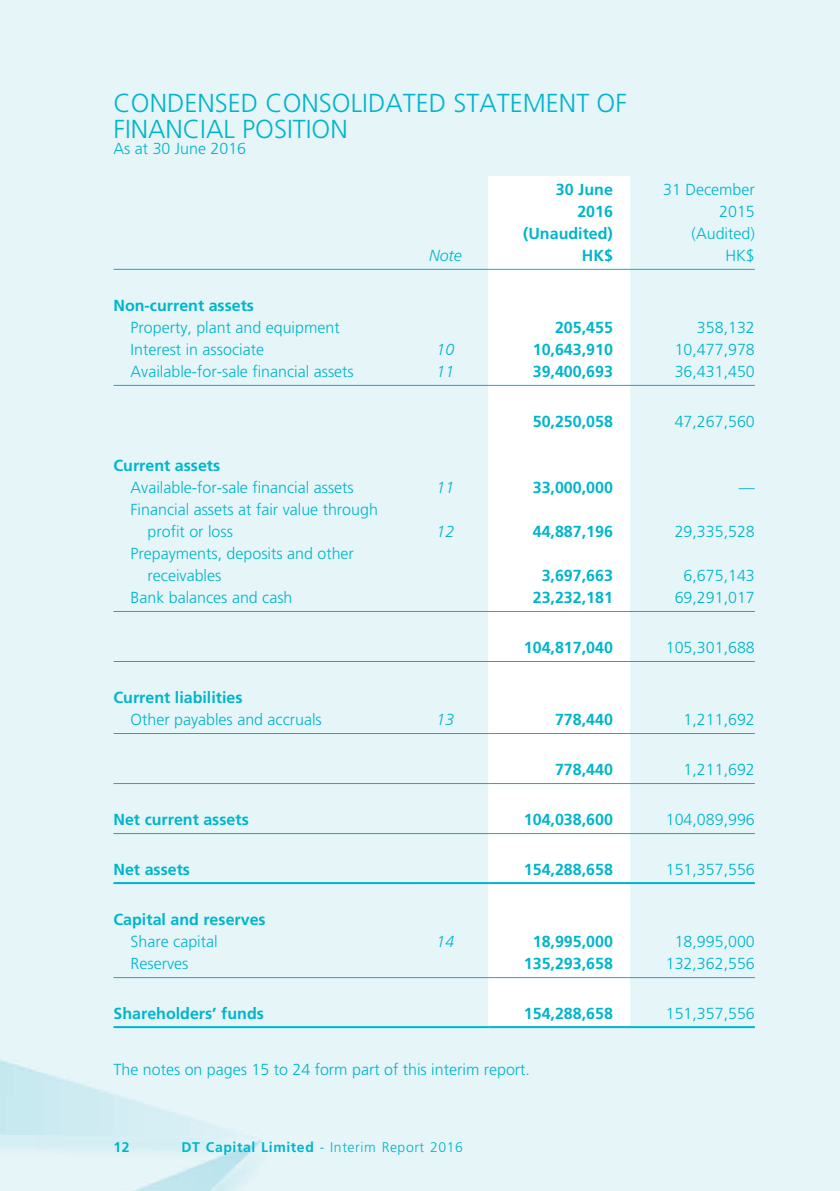
<style>
.page{position:relative;width:840px;height:1191px;background:#fff}
.page>*{position:absolute;margin:0;border:0;box-sizing:border-box;transform-origin:0 0}
.t1{font:300 26px/26px "Frutiger LT Std";color:#00b5cb}
.t2{font:300 16px/22px "Frutiger LT Std";color:#00b5cb}
.t3{font:700 16px/22px "Frutiger LT Std";color:#00b5cb;text-align:right}
.t4{font:italic 300 16px "Frutiger LT Std";color:#00b5cb}
.t5{font:300 14px "Frutiger";letter-spacing:.04em;color:#00b5cb}
.t6{font:700 14px "Frutiger LT Std";color:#00b5cb}
.s1{font-weight:700}
</style>
<div class="page">
<div style="left:0;top:0;width:839px;height:1191px;background:#e6f5f8"></div>
<svg style="left:488px;top:176px;width:141px;height:850px"></svg>
<hr style="left:113px;top:269px;width:290px;height:1px;background:#00b5cb">
<hr style="left:403px;top:269px;width:85px;height:1px;background:#00b5cb">
<hr style="left:488px;top:269px;width:141px;height:1px;background:#00b5cb">
<hr style="left:629px;top:269px;width:125px;height:1px;background:#00b5cb">
<hr style="left:113px;top:385px;width:290px;height:1px;background:#00b5cb">
<hr style="left:403px;top:385px;width:85px;height:1px;background:#00b5cb">
<hr style="left:488px;top:385px;width:141px;height:1px;background:#00b5cb">
<hr style="left:629px;top:385px;width:125px;height:1px;background:#00b5cb">
<hr style="left:113px;top:611px;width:290px;height:1px;background:#00b5cb">
<hr style="left:403px;top:611px;width:85px;height:1px;background:#00b5cb">
<hr style="left:488px;top:611px;width:141px;height:1px;background:#00b5cb">
<hr style="left:629px;top:611px;width:125px;height:1px;background:#00b5cb">
<hr style="left:113px;top:661px;width:290px;height:1px;background:#00b5cb">
<hr style="left:403px;top:661px;width:85px;height:1px;background:#00b5cb">
<hr style="left:488px;top:661px;width:141px;height:1px;background:#00b5cb">
<hr style="left:629px;top:661px;width:125px;height:1px;background:#00b5cb">
<hr style="left:113px;top:733px;width:290px;height:1px;background:#00b5cb">
<hr style="left:403px;top:733px;width:85px;height:1px;background:#00b5cb">
<hr style="left:488px;top:733px;width:141px;height:1px;background:#00b5cb">
<hr style="left:629px;top:733px;width:125px;height:1px;background:#00b5cb">
<hr style="left:113px;top:783px;width:290px;height:1px;background:#00b5cb">
<hr style="left:403px;top:783px;width:85px;height:1px;background:#00b5cb">
<hr style="left:488px;top:783px;width:141px;height:1px;background:#00b5cb">
<hr style="left:629px;top:783px;width:125px;height:1px;background:#00b5cb">
<hr style="left:113px;top:833px;width:290px;height:1px;background:#00b5cb">
<hr style="left:403px;top:833px;width:85px;height:1px;background:#00b5cb">
<hr style="left:488px;top:833px;width:141px;height:1px;background:#00b5cb">
<hr style="left:629px;top:833px;width:125px;height:1px;background:#00b5cb">
<hr style="left:113px;top:882px;width:290px;height:2px;background:#00b5cb">
<hr style="left:403px;top:882px;width:85px;height:2px;background:#00b5cb">
<hr style="left:488px;top:882px;width:141px;height:2px;background:#00b5cb">
<hr style="left:629px;top:882px;width:125px;height:2px;background:#00b5cb">
<hr style="left:113px;top:977px;width:290px;height:1px;background:#00b5cb">
<hr style="left:403px;top:977px;width:85px;height:1px;background:#00b5cb">
<hr style="left:488px;top:977px;width:141px;height:1px;background:#00b5cb">
<hr style="left:629px;top:977px;width:125px;height:1px;background:#00b5cb">
<hr style="left:113px;top:1026px;width:290px;height:2px;background:#00b5cb">
<hr style="left:403px;top:1026px;width:85px;height:2px;background:#00b5cb">
<hr style="left:488px;top:1026px;width:141px;height:2px;background:#00b5cb">
<hr style="left:629px;top:1026px;width:125px;height:2px;background:#00b5cb">
<h1 class="t1" style="left:113px;top:91px;width:514px">CONDENSED CONSOLIDATED STATEMENT OF<br>FINANCIAL POSITION</h1>
<p class="t2" style="left:113px;top:138px;width:134px">As at 30 June 2016</p>
<p class="t3" style="left:555px;top:179px;width:58px">30 June<br>2016</p>
<p class="t2" style="left:662px;top:179px;width:93px;text-align:right">31 December<br>2015</p>
<p class="t3" style="left:523px;top:223px;width:91px">(Unaudited)</p>
<p class="t2" style="left:691px;top:223px;width:65px">(Audited)</p>
<p class="t4" style="left:429px;top:246px;width:34px">Note</p>
<p class="t3" style="left:581px;top:245px;width:33px">HK$</p>
<p class="t2" style="left:725px;top:245px;width:31px">HK$</p>
<p class="t3" style="left:113px;top:295px;width:142px">Non-current assets</p>
<p class="t2" style="left:130px;top:317px;width:210px">Property, plant and equipment</p>
<p class="t3" style="left:554px;top:317px;width:59px">205,455</p>
<p class="t2" style="left:696px;top:317px;width:59px">358,132</p>
<p class="t2" style="left:130px;top:339px;width:135px">Interest in associate</p>
<p class="t4" style="left:436px;top:340px;width:19px">10</p>
<p class="t3" style="left:532px;top:339px;width:82px">10,643,910</p>
<p class="t2" style="left:674px;top:339px;width:82px">10,477,978</p>
<p class="t2" style="left:130px;top:361px;width:225px">Available-for-sale financial assets</p>
<p class="t4" style="left:436px;top:362px;width:19px">11</p>
<p class="t3" style="left:532px;top:361px;width:82px">39,400,693</p>
<p class="t2" style="left:674px;top:361px;width:82px">36,431,450</p>
<p class="t3" style="left:532px;top:411px;width:82px">50,250,058</p>
<p class="t2" style="left:674px;top:411px;width:82px">47,267,560</p>
<p class="t3" style="left:113px;top:455px;width:108px">Current assets</p>
<p class="t2" style="left:130px;top:477px;width:225px">Available-for-sale financial assets</p>
<p class="t4" style="left:436px;top:478px;width:19px">11</p>
<p class="t3" style="left:532px;top:477px;width:82px">33,000,000</p>
<p class="t2" style="left:738px;top:477px;width:17px">—</p>
<p class="t2" style="left:147px;top:499px;width:232px;text-indent:-17px">Financial assets at fair value through profit or loss</p>
<p class="t4" style="left:436px;top:522px;width:19px">12</p>
<p class="t3" style="left:532px;top:521px;width:82px">44,887,196</p>
<p class="t2" style="left:674px;top:521px;width:82px">29,335,528</p>
<p class="t2" style="left:147px;top:543px;width:208px;text-indent:-17px">Prepayments, deposits and other receivables</p>
<p class="t3" style="left:541px;top:565px;width:73px">3,697,663</p>
<p class="t2" style="left:683px;top:565px;width:73px">6,675,143</p>
<p class="t2" style="left:130px;top:587px;width:163px">Bank balances and cash</p>
<p class="t3" style="left:532px;top:587px;width:82px">23,232,181</p>
<p class="t2" style="left:674px;top:587px;width:82px">69,291,017</p>
<p class="t3" style="left:523px;top:637px;width:90px">104,817,040</p>
<p class="t2" style="left:665px;top:637px;width:90px">105,301,688</p>
<p class="t3" style="left:113px;top:687px;width:130px">Current liabilities</p>
<p class="t2" style="left:130px;top:709px;width:193px">Other payables and accruals</p>
<p class="t4" style="left:436px;top:710px;width:19px">13</p>
<p class="t3" style="left:554px;top:709px;width:59px">778,440</p>
<p class="t2" style="left:683px;top:709px;width:73px">1,211,692</p>
<p class="t3" style="left:554px;top:759px;width:59px">778,440</p>
<p class="t2" style="left:683px;top:759px;width:73px">1,211,692</p>
<p class="t3" style="left:113px;top:809px;width:137px">Net current assets</p>
<p class="t3" style="left:523px;top:809px;width:90px">104,038,600</p>
<p class="t2" style="left:665px;top:809px;width:90px">104,089,996</p>
<p class="t3" style="left:113px;top:859px;width:78px">Net assets</p>
<p class="t3" style="left:523px;top:859px;width:90px">154,288,658</p>
<p class="t2" style="left:665px;top:859px;width:90px">151,357,556</p>
<p class="t3" style="left:113px;top:909px;width:154px">Capital and reserves</p>
<p class="t2" style="left:130px;top:931px;width:89px">Share capital</p>
<p class="t4" style="left:436px;top:932px;width:19px">14</p>
<p class="t3" style="left:532px;top:931px;width:82px">18,995,000</p>
<p class="t2" style="left:674px;top:931px;width:82px">18,995,000</p>
<p class="t2" style="left:130px;top:953px;width:59px">Reserves</p>
<p class="t3" style="left:523px;top:953px;width:90px">135,293,658</p>
<p class="t2" style="left:665px;top:953px;width:90px">132,362,556</p>
<p class="t3" style="left:113px;top:1003px;width:152px">Shareholders’ funds</p>
<p class="t3" style="left:523px;top:1003px;width:90px">154,288,658</p>
<p class="t2" style="left:665px;top:1003px;width:90px">151,357,556</p>
<p class="t2" style="left:113px;top:1058px;width:418px">The notes on pages 15 to 24 form part of this interim report.</p>
<p class="t6" style="left:113px;top:1138px;width:18px">12</p>
<p class="t5" style="left:181px;top:1139px;width:283px"><span class="s1">DT Capital Limited</span> - Interim Report 2016</p>
</div>
